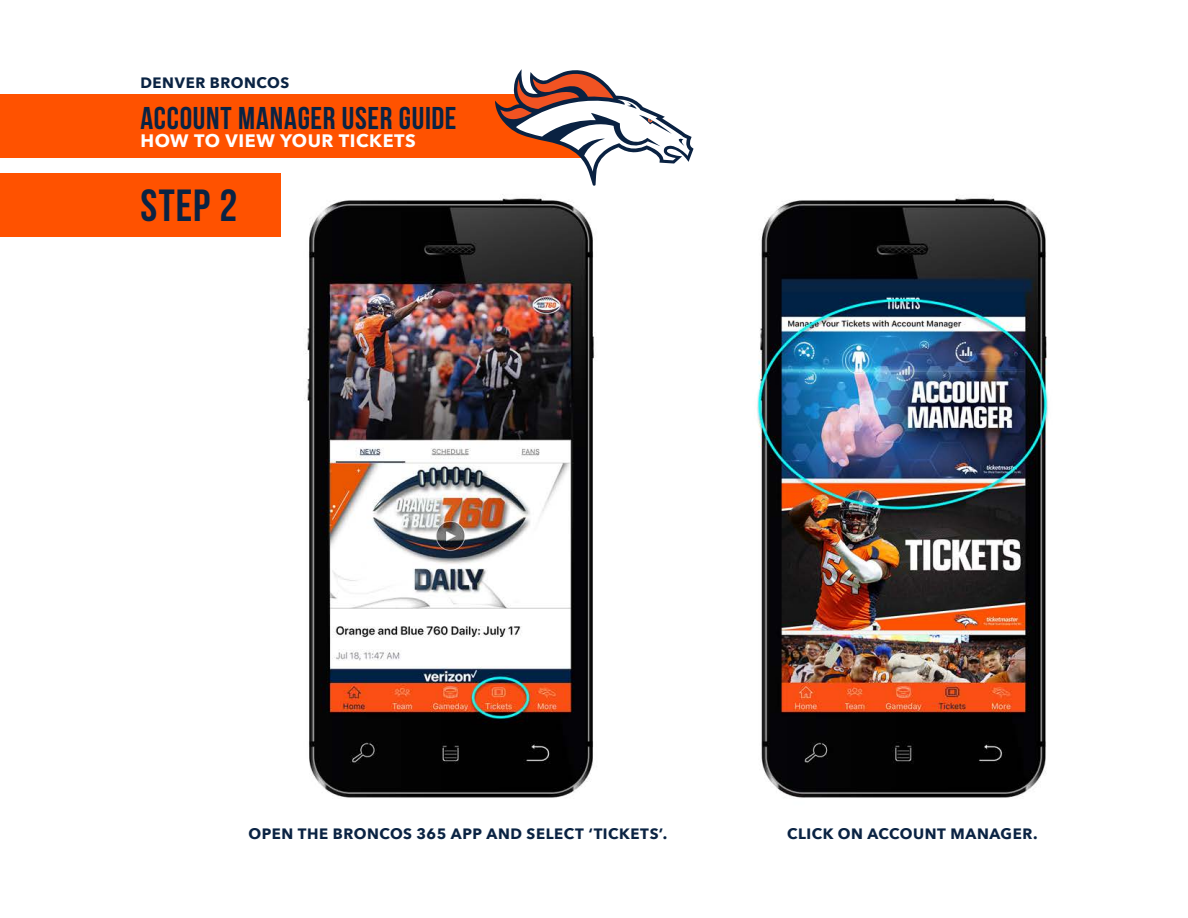
<style>
.page{position:relative;width:1188px;height:918px;background:#fff}
.page>*{position:absolute;margin:0;border:0;box-sizing:border-box;transform-origin:0 0}
.t1{font:700 45px "Bebas Neue";color:#0a2343}
.t2{font:700 31.5px "Bebas Neue";letter-spacing:.02em;color:#0a2343}
.t3{font:700 18px "Avenir Next";letter-spacing:.03em;color:#fff}
.t4{font:700 15px "Avenir Next";letter-spacing:.035em;color:#0a2343}
</style>
<div class="page">
<img style="left:0;top:173px;width:1048px;height:625px">
<div style="left:0;top:94px;width:594px;height:64px;background:#ff5200"></div>
<svg style="left:495px;top:69px;width:199px;height:117px"></svg>
<div style="left:0;top:174px;width:280px;height:63px;background:#ff5200"></div>
<p class="t4" style="left:140px;top:70px;width:150px">DENVER BRONCOS</p>
<p class="t2" style="left:140px;top:100px;width:318px">ACCOUNT MANAGER USER GUIDE</p>
<p class="t3" style="left:140px;top:125px;width:277px">HOW TO VIEW YOUR TICKETS</p>
<p class="t1" style="left:140px;top:180px;width:98px">STEP 2</p>
<p class="t4" style="left:249px;top:821px;width:420px">OPEN THE BRONCOS 365 APP AND SELECT ‘TICKETS’.</p>
<p class="t4" style="left:787px;top:821px;width:252px">CLICK ON ACCOUNT MANAGER.</p>
</div>
